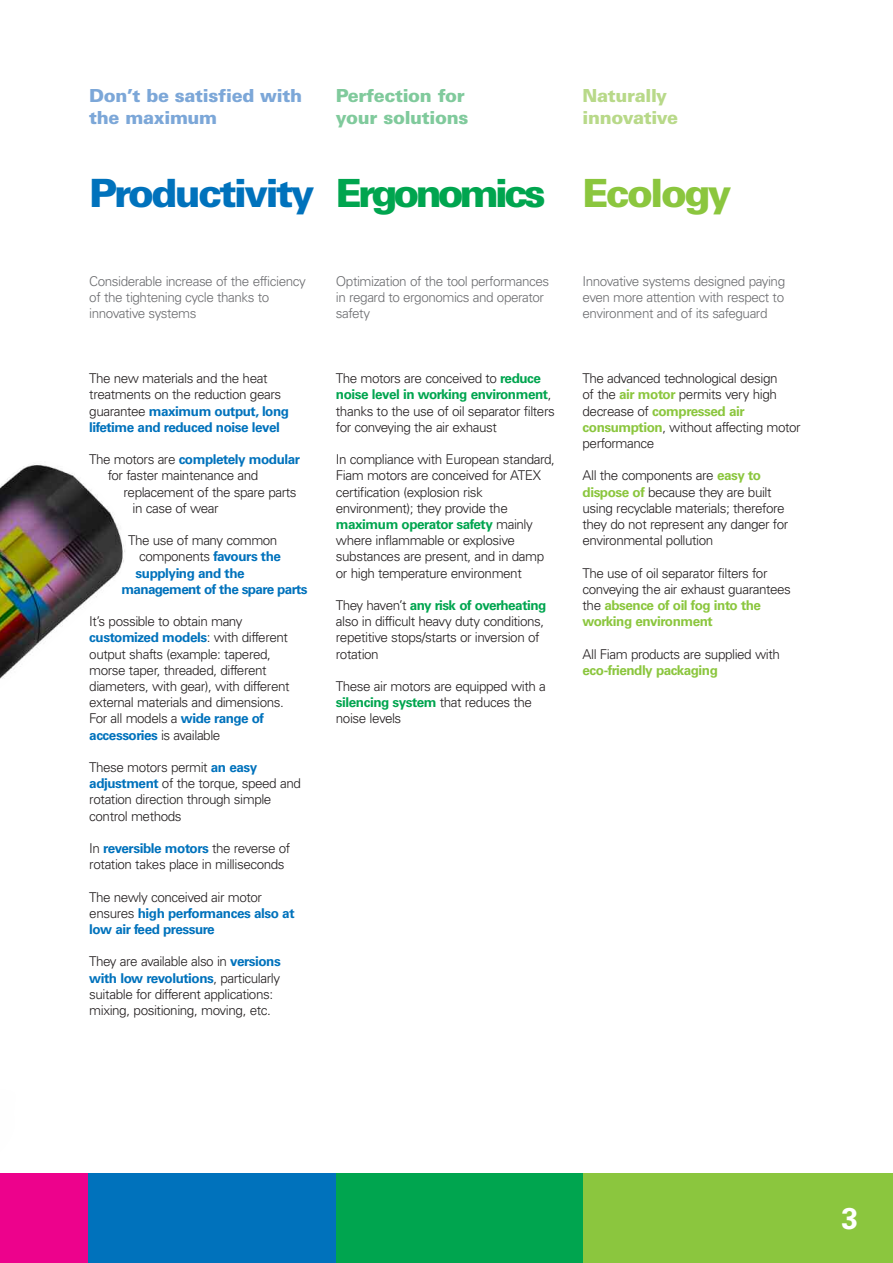
<style>
.page{position:relative;width:893px;height:1263px;background:#fff}
.page>*{position:absolute;margin:0;border:0;box-sizing:border-box;transform-origin:0 0}
.t1{font:900 39px "Univers LT";letter-spacing:-.065em;color:#0072bc}
.t2{font:900 39px "Univers LT";letter-spacing:-.1em;color:#00a54f}
.t3{font:900 39px "Univers LT";letter-spacing:-.065em;color:#8bc63e}
.t4{font:700 30px "Univers LT";color:#fff}
.t5{font:900 18px/21.6px "Univers LT";letter-spacing:-.02em;color:#7ca7d8}
.t6{font:900 18px/21.6px "Univers LT";letter-spacing:-.02em;color:#80ca9c}
.t7{font:900 18px/21.6px "Univers LT";letter-spacing:-.02em;color:#b8d989}
.t8{font:300 13.5px/16.2px "Univers LT";letter-spacing:-.035em;color:#231f20}
.t9{font:300 13.5px/16.2px "Univers LT";letter-spacing:-.035em;color:#6c6d70}
.t10{font:700 13.5px/16.2px "Univers LT";letter-spacing:-.035em;color:#0072bc}
.t11{font:700 13.5px "Univers LT";letter-spacing:-.035em;color:#8bc63e}
.s1{font-weight:700;color:#0072bc}
.s2{font-weight:300;color:#231f20}
.s3{font-weight:700;color:#00a54f}
.s4{font-weight:700;color:#8bc63e}
</style>
<div class="page">
<div style="left:88px;top:1174px;width:248px;height:89px;background:#0072bc"></div>
<div style="left:583px;top:1174px;width:310px;height:89px;background:#8bc63e"></div>
<div style="left:336px;top:1174px;width:247px;height:89px;background:#00a54f"></div>
<img style="left:0;top:463px;width:125px;height:216px">
<div style="left:0;top:1174px;width:88px;height:89px;background:#ed028c"></div>
<h3 class="t5" style="left:89px;top:87px;width:214px">Don’t be satisfied with the maximum</h3>
<h3 class="t6" style="left:336px;top:87px;width:134px">Perfection for your solutions</h3>
<h3 class="t7" style="left:583px;top:87px;width:97px">Naturally innovative</h3>
<h1 class="t1" style="left:89px;top:179px;width:227px">Productivity</h1>
<h1 class="t3" style="left:583px;top:179px;width:151px">Ecology</h1>
<h1 class="t2" style="left:336px;top:179px;width:211px">Ergonomics</h1>
<p class="t9" style="left:89px;top:274px;width:218px">Considerable increase of the efficiency of the tightening cycle thanks to innovative systems</p>
<p class="t8" style="left:89px;top:371px;width:201px">The new materials and the heat treatments on the reduction gears guarantee <span class="s1">maximum output, long lifetime and reduced noise level</span></p>
<p class="t8" style="left:108px;top:452px;width:194px;text-indent:-18px">The motors are <span class="s1">completely modular </span>for faster maintenance and</p>
<p class="t8" style="left:133px;top:485px;width:165px;text-indent:-9px">replacement of the spare parts in case of wear</p>
<p class="t8" style="left:128px;top:533px;width:151px">The use of many common</p>
<p class="t8" style="left:139px;top:550px;width:143px">components <span class="s1">favours the</span></p>
<p class="t10" style="left:136px;top:566px;width:111px">supplying and the</p>
<p class="t10" style="left:121px;top:582px;width:188px">management of the spare parts</p>
<p class="t8" style="left:89px;top:614px;width:202px">It’s possible to obtain many <span class="s1">customized models</span>: with different output shafts (example: tapered, morse taper, threaded, different diameters, with gear), with different external materials and dimensions.<br>For all models a <span class="s1">wide range of accessories</span> is available</p>
<p class="t8" style="left:89px;top:760px;width:213px">These motors permit <span class="s1">an easy adjustment</span> of the torque, speed and rotation direction through simple control methods</p>
<p class="t8" style="left:89px;top:841px;width:203px">In <span class="s1">reversible motors</span> the reverse of rotation takes place in milliseconds</p>
<p class="t10" style="left:89px;top:890px;width:207px"><span class="s2">The newly conceived air motor ensures</span> high performances also at low air feed pressure</p>
<p class="t8" style="left:89px;top:955px;width:193px">They are available also in <span class="s1">versions with low revolutions</span>, particularly suitable for different applications: mixing, positioning, moving, etc.</p>
<p class="t9" style="left:336px;top:274px;width:215px">Optimization of the tool performances in regard to ergonomics and operator safety</p>
<p class="t8" style="left:336px;top:371px;width:220px">The motors are conceived to <span class="s3">reduce noise level in working environment</span>, thanks to the use of oil separator filters for conveying the air exhaust</p>
<p class="t8" style="left:336px;top:452px;width:221px">In compliance with European standard, Fiam motors are conceived for ATEX certification (explosion risk environment); they provide the <span class="s3">maximum operator safety</span> mainly where inflammable or explosive substances are present, and in damp or high temperature environment</p>
<p class="t8" style="left:336px;top:598px;width:212px">They haven’t <span class="s3">any risk of overheating </span>also in difficult heavy duty conditions, repetitive stops/starts or inversion of rotation</p>
<p class="t8" style="left:336px;top:679px;width:211px">These air motors are equipped with a <span class="s3">silencing system</span> that reduces the noise levels</p>
<p class="t9" style="left:583px;top:274px;width:204px;text-align:justify">Innovative systems designed paying even more attention with respect to environment and of its safeguard</p>
<p class="t8" style="left:583px;top:371px;width:220px">The advanced technological design<br>of the <span class="s4">air motor</span> permits very high decrease of <span class="s4">compressed air consumption</span>, without affecting motor performance</p>
<p class="t8" style="left:583px;top:469px;width:207px">All the components are <span class="s4">easy to dispose of</span> because they are built using recyclable materials; therefore they do not represent any danger for environmental pollution</p>
<p class="t8" style="left:583px;top:566px;width:210px">The use of oil separator filters for conveying the air exhaust guarantees the <span class="s4">absence of oil fog into the working environment</span></p>
<p class="t8" style="left:583px;top:647px;width:199px">All Fiam products are supplied with</p>
<p class="t11" style="left:583px;top:665px;width:137px">eco-friendly packaging</p>
<h2 class="t4" style="left:841px;top:1208px;width:18px">3</h2>
</div>
